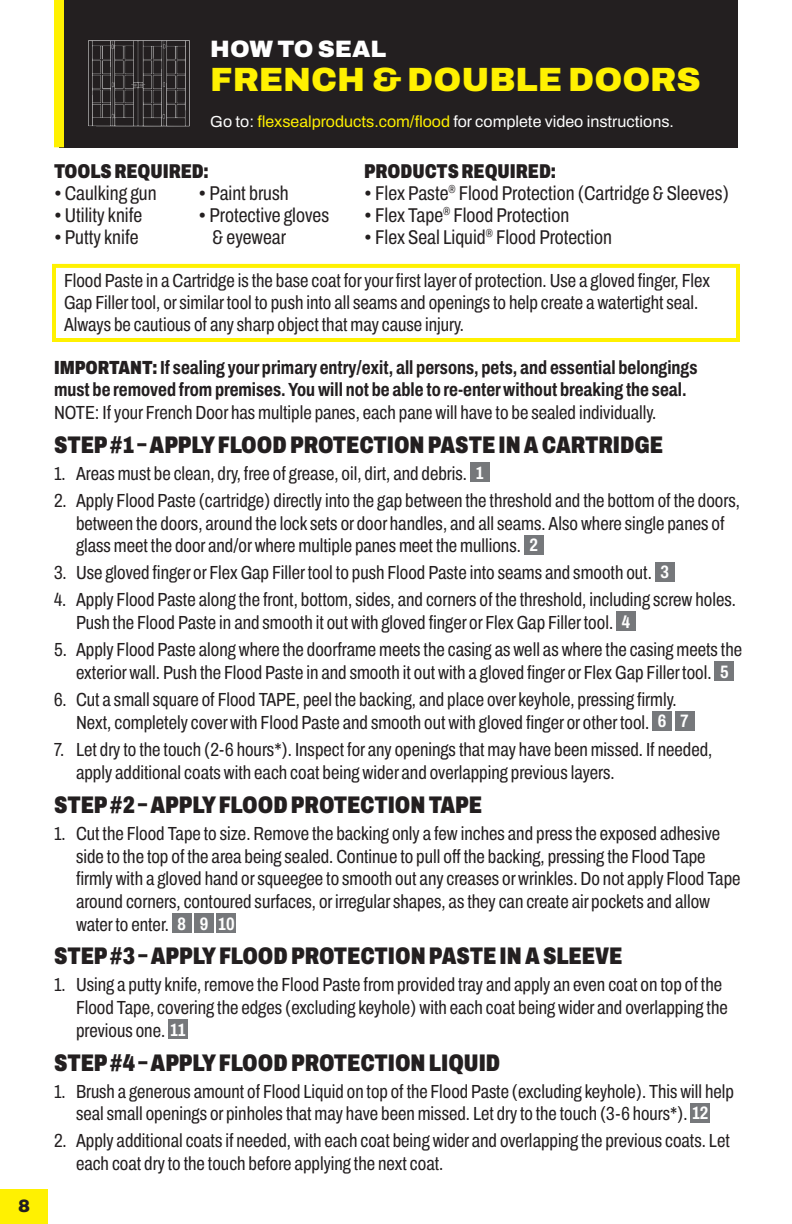
<style>
.page{position:relative;width:792px;height:1224px;background:#fff}
.page>*{position:absolute;margin:0;border:0;box-sizing:border-box;transform-origin:0 0}
.t1{font:900 33.6px "Archivo";color:#fff101}
.t2{font:900 24px "Archivo Condensed";color:#231f20}
.t3{font:900 23.8px "Archivo";color:#fff}
.t4{font:20px/22px "Archivo Condensed";color:#231f20}
.t5{font:900 20px "Archivo Condensed";color:#231f20}
.t6{font:19px/22.6px "Archivo Condensed";color:#231f20}
.t7{font:700 19px/22.6px "Archivo Condensed";color:#231f20}
.t8{font:700 18px "Archivo Condensed";color:#fff}
.t9{font:900 18px "Archivo";color:#231f20}
.t10{font:16px "Archivo";color:#fff}
.s1{color:#fff101}
.s2{font-weight:900}
.s3{font-weight:700;font-size:18px;color:#fff}
</style>
<div class="page">
<div style="left:0;top:1189px;width:47px;height:35px;background:#fff101"></div>
<div style="left:59px;top:0;width:679px;height:147px;background:#231f20"></div>
<div style="left:54px;top:0;width:10px;height:147px;background:#fff101"></div>
<div style="left:470px;top:463px;width:20px;height:19px;background:#76787b"></div>
<div style="left:524px;top:535px;width:19px;height:19px;background:#76787b"></div>
<div style="left:655px;top:562px;width:19px;height:19px;background:#76787b"></div>
<div style="left:616px;top:612px;width:20px;height:19px;background:#76787b"></div>
<div style="left:715px;top:661px;width:19px;height:20px;background:#76787b"></div>
<div style="left:652px;top:711px;width:20px;height:20px;background:#76787b"></div>
<div style="left:675px;top:711px;width:19px;height:20px;background:#76787b"></div>
<div style="left:172px;top:913px;width:19px;height:20px;background:#76787b"></div>
<div style="left:194px;top:913px;width:20px;height:20px;background:#76787b"></div>
<div style="left:217px;top:913px;width:19px;height:20px;background:#76787b"></div>
<div style="left:168px;top:1019px;width:20px;height:20px;background:#76787b"></div>
<div style="left:690px;top:1103px;width:20px;height:19px;background:#76787b"></div>
<img style="left:88px;top:40px;width:102px;height:87px">
<div style="left:52px;top:264px;width:688px;height:78px;border:4px solid #fff101"></div>
<p class="t9" style="left:18px;top:1192px;width:14px">8</p>
<p class="t3" style="left:210px;top:31px;width:178px">HOW TO SEAL</p>
<p class="t1" style="left:210px;top:54px;width:492px">FRENCH &amp; DOUBLE DOORS</p>
<p class="t10" style="left:210px;top:110px;width:462px">Go to: <span class="s1">flexsealproducts.com/flood</span> for complete video instructions.</p>
<p class="t5" style="left:54px;top:156px;width:156px">TOOLS REQUIRED:</p>
<p class="t4" style="left:54px;top:182px;width:104px">• Caulking gun</p>
<p class="t4" style="left:54px;top:204px;width:90px">• Utility knife</p>
<p class="t4" style="left:54px;top:226px;width:86px">• Putty knife</p>
<p class="t5" style="left:364px;top:156px;width:193px">PRODUCTS REQUIRED:</p>
<p class="t4" style="left:364px;top:182px;width:366px">• Flex Paste<sup>®</sup> Flood Protection (Cartridge &amp; Sleeves)</p>
<p class="t4" style="left:364px;top:204px;width:206px">• Flex Tape<sup>®</sup> Flood Protection</p>
<p class="t4" style="left:364px;top:226px;width:249px">• Flex Seal Liquid<sup>®</sup> Flood Protection</p>
<p class="t4" style="left:199px;top:182px;width:92px">• Paint brush</p>
<p class="t4" style="left:213px;top:204px;width:118px;text-indent:-14px">• Protective gloves &amp; eyewear</p>
<p class="t6" style="left:64px;top:269px;width:648px;line-height:22px">Flood Paste in a Cartridge is the base coat for your first layer of protection. Use a gloved finger, Flex<br>Gap Filler tool, or similar tool to push into all seams and openings to help create a watertight seal.<br>Always be cautious of any sharp object that may cause injury.</p>
<p class="t7" style="left:54px;top:356px;width:645px"><span class="s2">IMPORTANT:</span> If sealing your primary entry/exit, all persons, pets, and essential belongings must be removed from premises. You will not be able to re-enter without breaking the seal.</p>
<p class="t6" style="left:54px;top:401px;width:604px">NOTE: If your French Door has multiple panes, each pane will have to be sealed individually.</p>
<p class="t2" style="left:54px;top:427px;width:611px">STEP #1 – APPLY FLOOD PROTECTION PASTE IN A CARTRIDGE</p>
<p class="t6" style="left:54px;top:462px;width:415px">1. Areas must be clean, dry, free of grease, oil, dirt, and debris.</p>
<p class="t8" style="left:476px;top:459px;width:9px">1</p>
<p class="t6" style="left:76px;top:489px;width:666px;text-indent:-22px">2. Apply Flood Paste (cartridge) directly into the gap between the threshold and the bottom of the doors, between the doors, around the lock sets or door handles, and all seams. Also where single panes of glass meet the door and/or where multiple panes meet the mullions. <span class="s3">2</span></p>
<p class="t6" style="left:54px;top:562px;width:616px">3. Use gloved finger or Flex Gap Filler tool to push Flood Paste into seams and smooth out. <span class="s3">3</span></p>
<p class="t6" style="left:76px;top:589px;width:662px;text-indent:-22px">4. Apply Flood Paste along the front, bottom, sides, and corners of the threshold, including screw holes.<br>Push the Flood Paste in and smooth it out with gloved finger or Flex Gap Filler tool. <span class="s3">4</span></p>
<p class="t6" style="left:54px;top:638px;width:690px;text-align:center">5. Apply Flood Paste along where the doorframe meets the casing as well as where the casing meets the exterior wall. Push the Flood Paste in and smooth it out with a gloved finger or Flex Gap Filler tool. <span class="s3">5</span></p>
<p class="t6" style="left:76px;top:688px;width:602px;text-indent:-22px">6. Cut a small square of Flood TAPE, peel the backing, and place over keyhole, pressing firmly.<br>Next, completely cover with Flood Paste and smooth out with gloved finger or other tool. <span class="s3">6</span></p>
<p class="t8" style="left:681px;top:708px;width:10px">7</p>
<p class="t6" style="left:76px;top:737px;width:638px;line-height:23.4px;text-indent:-22px">7. Let dry to the touch (2-6 hours*). Inspect for any openings that may have been missed. If needed, apply additional coats with each coat being wider and overlapping previous layers.</p>
<p class="t2" style="left:54px;top:787px;width:430px">STEP #2 – APPLY FLOOD PROTECTION TAPE</p>
<p class="t6" style="left:76px;top:822px;width:666px;text-indent:-22px">1. Cut the Flood Tape to size. Remove the backing only a few inches and press the exposed adhesive side to the top of the area being sealed. Continue to pull off the backing, pressing the Flood Tape firmly with a gloved hand or squeegee to smooth out any creases or wrinkles. Do not apply Flood Tape around corners, contoured surfaces, or irregular shapes, as they can create air pockets and allow water to enter. <span class="s3">8</span></p>
<p class="t8" style="left:200px;top:910px;width:10px">9</p>
<p class="t8" style="left:218px;top:910px;width:18px">10</p>
<p class="t2" style="left:54px;top:938px;width:570px">STEP #3 – APPLY FLOOD PROTECTION PASTE IN A SLEEVE</p>
<p class="t6" style="left:76px;top:974px;width:653px;text-indent:-22px">1. Using a putty knife, remove the Flood Paste from provided tray and apply an even coat on top of the<br>Flood Tape, covering the edges (excluding keyhole) with each coat being wider and overlapping the previous one. <span class="s3">11</span></p>
<p class="t2" style="left:54px;top:1044px;width:448px">STEP #4 – APPLY FLOOD PROTECTION LIQUID</p>
<p class="t6" style="left:54px;top:1080px;width:681px;text-align:center">1. Brush a generous amount of Flood Liquid on top of the Flood Paste (excluding keyhole). This will help seal small openings or pinholes that may have been missed. Let dry to the touch (3-6 hours*). <span class="s3">12</span></p>
<p class="t6" style="left:76px;top:1129px;width:655px;text-indent:-22px">2. Apply additional coats if needed, with each coat being wider and overlapping the previous coats. Let each coat dry to the touch before applying the next coat.</p>
</div>
